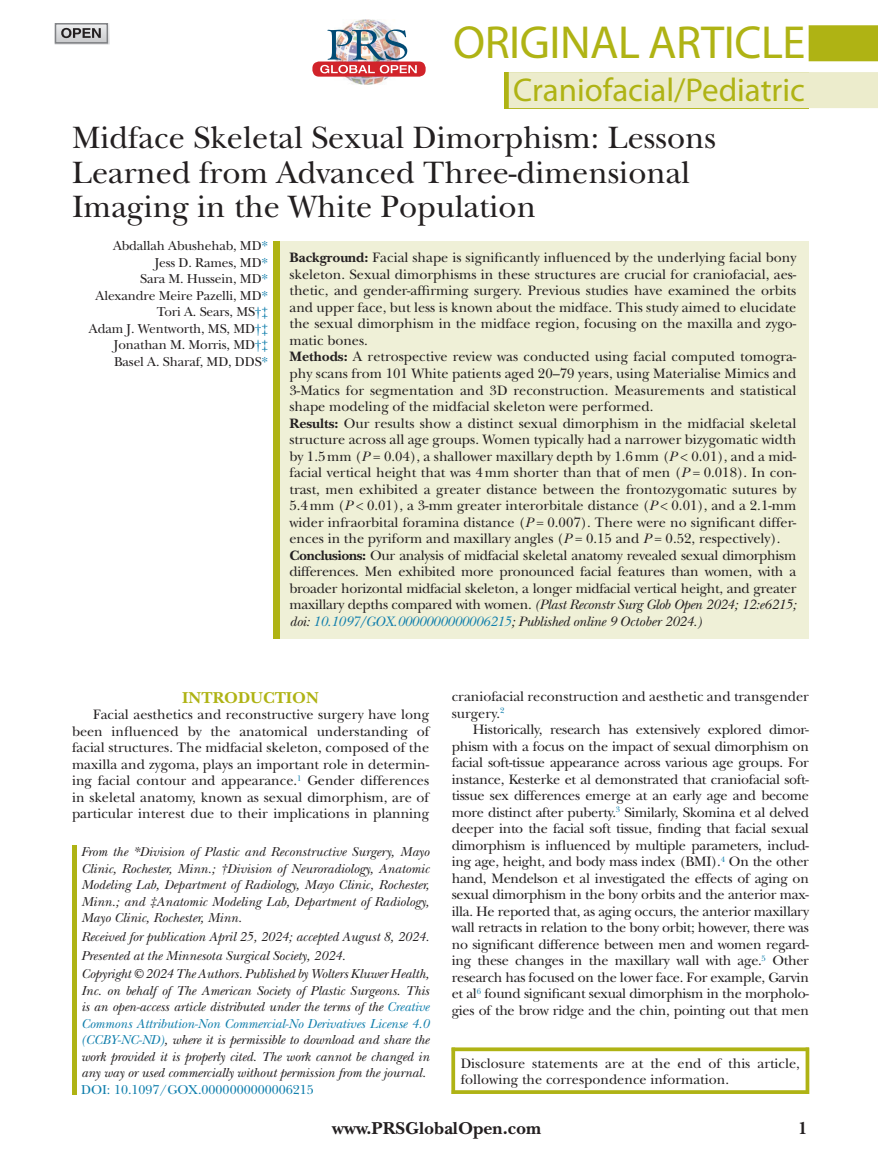
<style>
.page{position:relative;width:878px;height:1175px;background:#fff}
.page>*{position:absolute;margin:0;border:0;box-sizing:border-box;transform-origin:0 0}
.t1{font:46.5px "Myriad Pro";letter-spacing:-.01em;color:#afb314}
.t2{font:33px "Myriad Pro";color:#afb314}
.t3{font:32.25px/34.5px "New Baskerville Std";color:#231f20}
.t4{font:700 18px "New Baskerville Std";color:#231f20}
.t5{font:700 16.5px "New Baskerville Std";color:#afb314}
.t6{font:14.25px/16.5px "New Baskerville Std";color:#231f20}
.t7{font:italic 13.5px/16.5px "New Baskerville Std";color:#231f20;text-align:justify}
.t8{font:13.5px/16.5px "New Baskerville Std";letter-spacing:-.01em;color:#231f20;text-align:right}
.t9{font:13.5px "New Baskerville Std";color:#0f7eac}
.s1{color:#0f7eac}
.s2{font-weight:700}
.s3{font-style:italic}
.s4{font-style:italic;color:#0f7eac}
</style>
<div class="page">
<div style="left:508px;top:72px;width:370px;height:36px;background:#ececcc"></div>
<div style="left:808px;top:25px;width:70px;height:36px;background:#afb314"></div>
<img style="left:343px;top:20px;width:48px;height:64px">
<div style="left:312px;top:61px;width:113px;height:16px;background:#d1232a;border-radius:7px"></div>
<img style="left:320px;top:29px;width:97px;height:44px">
<div style="left:274px;top:126px;width:534px;height:512px;background:#eff0d7"></div>
<div style="left:274px;top:240px;width:6px;height:109px;background:#afb314"></div>
<div style="left:274px;top:339px;width:6px;height:76px;background:#afb314"></div>
<div style="left:274px;top:405px;width:6px;height:142px;background:#afb314"></div>
<div style="left:274px;top:537px;width:6px;height:101px;background:#afb314"></div>
<hr style="left:72px;top:845px;width:4px;height:83px;background:#afb314">
<hr style="left:72px;top:928px;width:4px;height:18px;background:#afb314">
<hr style="left:72px;top:946px;width:4px;height:19px;background:#afb314">
<hr style="left:72px;top:965px;width:4px;height:118px;background:#afb314">
<hr style="left:72px;top:1081px;width:4px;height:13px;background:#afb314">
<div style="left:272px;top:126px;width:536px;height:115px;background:#fff"></div>
<img style="left:54px;top:23px;width:55px;height:22px">
<svg style="left:451px;top:1047px;width:4px;height:47px"></svg>
<svg style="left:805px;top:1047px;width:4px;height:47px"></svg>
<svg style="left:452px;top:1047px;width:356px;height:4px"></svg>
<svg style="left:452px;top:1090px;width:356px;height:4px"></svg>
<div style="left:55px;top:23px;width:53px;height:21px;border:2px solid #808285"></div>
<svg style="left:61px;top:28px;width:40px;height:10px"></svg>
<h1 class="t1" style="left:453px;top:14px;width:354px">Original Article</h1>
<h2 class="t2" style="left:513px;top:69px;width:293px">Craniofacial/Pediatric</h2>
<h3 class="t3" style="left:72px;top:121px;width:645px">Midface Skeletal Sexual Dimorphism: Lessons<br>Learned from Advanced Three-dimensional<br>Imaging in the White Population</h3>
<p class="t8" style="left:89px;top:238px;width:181px">Abdallah Abushehab, MD<span class="s1">*<br></span>Jess D. Rames, MD<span class="s1">*<br></span>Sara M. Hussein, MD<span class="s1">*<br></span>Alexandre Meire Pazelli, MD<span class="s1">*<br></span>Tori A. Sears, MS<span class="s1">†‡<br></span>Adam J. Wentworth, MS, MD<span class="s1">†‡<br></span>Jonathan M. Morris, MD<span class="s1">†‡<br></span>Basel A. Sharaf, MD, DDS<span class="s1">*</span></p>
<p class="t6" style="left:289px;top:250px;width:508px"><span class="s2">Background:</span> Facial shape is significantly influenced by the underlying facial bony skeleton. Sexual dimorphisms in these structures are crucial for craniofacial, aes&shy;thetic, and gender-affirming surgery. Previous studies have examined the orbits and upper face, but less is known about the midface. This study aimed to elucidate the sexual dimorphism in the midface region, focusing on the maxilla and zygo&shy;matic bones.<br><span class="s2">Methods:</span> A retrospective review was conducted using facial computed tomogra&shy;phy scans from 101 White patients aged 20–79 years, using Materialise Mimics and 3-Matics for segmentation and 3D reconstruction. Measurements and statistical shape modeling of the midfacial skeleton were performed.<br><span class="s2">Results:</span> Our results show a distinct sexual dimorphism in the midfacial skeletal structure across all age groups. Women typically had a narrower bizygomatic width by 1.5mm (<span class="s3">P</span> = 0.04), a shallower maxillary depth by 1.6mm (<span class="s3">P</span> &lt; 0.01), and a mid&shy;facial vertical height that was 4mm shorter than that of men (<span class="s3">P</span> = 0.018). In con&shy;trast, men exhibited a greater distance between the frontozygomatic sutures by 5.4mm (<span class="s3">P</span> &lt; 0.01), a 3-mm greater interorbitale distance (<span class="s3">P</span> &lt; 0.01), and a 2.1-mm wider infraorbital foramina distance (<span class="s3">P</span> = 0.007). There were no significant differ&shy;ences in the pyriform and maxillary angles (<span class="s3">P</span> = 0.15 and <span class="s3">P</span> = 0.52, respectively).<br><span class="s2">Conclusions:</span> Our analysis of midfacial skeletal anatomy revealed sexual dimorphism differences. Men exhibited more pronounced facial features than women, with a broader horizontal midfacial skeleton, a longer midfacial vertical height, and greater maxillary depths compared with women. <span class="s3">(Plast Reconstr Surg Glob Open 2024; 12:e6215; doi:</span> <span class="s4">10.1097/GOX.0000000000006215</span><span class="s3">; Published online 9 October 2024.)</span></p>
<p class="t5" style="left:182px;top:688px;width:138px">INTRODUCTION</p>
<p class="t6" style="left:72px;top:706px;width:359px;text-align:justify;text-indent:21px">Facial aesthetics and reconstructive surgery have long been influenced by the anatomical understanding of facial structures. The midfacial skeleton, composed of the maxilla and zygoma, plays an important role in determin&shy;ing facial contour and appearance.<sup>1</sup> Gender differences in skeletal anatomy, known as sexual dimorphism, are of particular interest due to their implications in planning</p>
<p class="t7" style="left:81px;top:843px;width:350px">From the *Division of Plastic and Reconstructive Surgery, Mayo Clinic, Rochester, Minn.; †Division of Neuroradiology, Anatomic Modeling Lab, Department of Radiology, Mayo Clinic, Rochester, Minn.; and ‡Anatomic Modeling Lab, Department of Radiology, Mayo Clinic, Rochester, Minn.</p>
<p class="t7" style="left:81px;top:927px;width:350px;line-height:18.8px;text-align:left">Received for publication April 25, 2024; accepted August 8, 2024.<br>Presented at the Minnesota Surgical Society, 2024.<br>Copyright © 2024 The Authors. Published by Wolters Kluwer Health,</p>
<p class="t7" style="left:81px;top:982px;width:350px">Inc. on behalf of The American Society of Plastic Surgeons. This is an open-access article distributed under the terms of the <span class="s1">Creative Commons Attribution-Non Commercial-No Derivatives License 4.0 (CCBY-NC-ND)</span>, where it is permissible to download and share the work provided it is properly cited. The work cannot be changed in any way or used commercially without permission from the journal.</p>
<p class="t9" style="left:81px;top:1081px;width:234px">DOI: 10.1097/GOX.0000000000006215</p>
<p class="t6" style="left:452px;top:688px;width:359px">craniofacial reconstruction and aesthetic and transgender surgery.<sup>2</sup></p>
<p class="t6" style="left:451px;top:721px;width:359px;text-align:justify;text-indent:21px">Historically, research has extensively explored dimor&shy;phism with a focus on the impact of sexual dimorphism on facial soft-tissue appearance across various age groups. For instance, Kesterke et al demonstrated that craniofacial soft&shy;tissue sex differences emerge at an early age and become more distinct after puberty.<sup>3</sup> Similarly, Skomina et al delved deeper into the facial soft tissue, finding that facial sexual dimorphism is influenced by multiple parameters, includ&shy;ing age, height, and body mass index (BMI).<sup>4</sup> On the other hand, Mendelson et al investigated the effects of aging on sexual dimorphism in the bony orbits and the anterior max&shy;illa. He reported that, as aging occurs, the anterior maxillary wall retracts in relation to the bony orbit; however, there was no significant difference between men and women regard&shy;ing these changes in the maxillary wall with age.<sup>5</sup> Other research has focused on the lower face. For example, Garvin et al<sup>6</sup> found significant sexual dimorphism in the morpholo&shy;gies of the brow ridge and the chin, pointing out that men</p>
<p class="t6" style="left:460px;top:1054px;width:341px">Disclosure statements are at the end of this article, following the correspondence information.</p>
<p class="t4" style="left:332px;top:1118px;width:210px">www.PRSGlobalOpen.com</p>
<p class="t4" style="left:798px;top:1118px;width:11px">1</p>
</div>
